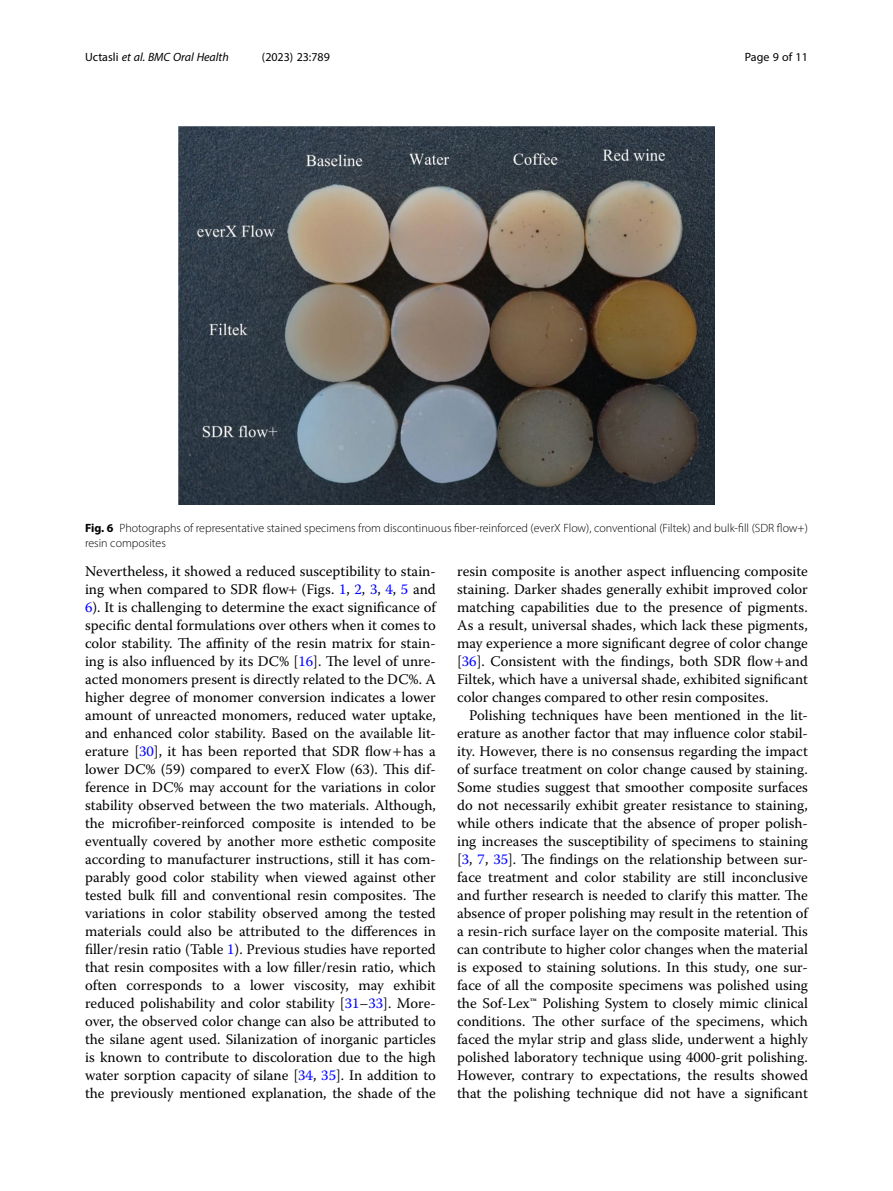
<style>
.page{position:relative;width:893px;height:1191px;background:#fff}
.page>*{position:absolute;margin:0;border:0;box-sizing:border-box;transform-origin:0 0}
.Body_Text_Indent{font:14.7px/18px "Warnock Pro";color:#000;text-align:justify}
.Figure_Caption{font:300 12px/15px "Myriad Pro";color:#000}
.t1{font:italic 12px "Myriad Pro";color:#000}
.t2{font:12px "Myriad Pro";color:#000}
.s1{font-style:normal}
.s2{font-weight:700}
.s3{color:#00f}
</style>
<div class="page">
<img style="left:178px;top:126px;width:536px;height:378px">
<p class="t1" style="left:85px;top:50px;width:145px"><span class="s1">Uctasli</span> et al. BMC Oral Health</p>
<p class="t2" style="left:262px;top:50px;width:70px">(2023) 23:789</p>
<p class="t2" style="left:745px;top:50px;width:65px">Page 9 of 11</p>
<p class="Figure_Caption" style="left:85px;top:520px;width:724px"><span class="s2">Fig. 6</span> Photographs of representative stained specimens from discontinuous fiber-reinforced (everX Flow), conventional (Filtek) and bulk-fill (SDR flow+) resin composites</p>
<p class="Body_Text_Indent" style="left:85px;top:562px;width:352px">Nevertheless, it showed a reduced susceptibility to stain&shy;ing when compared to SDR flow (Figs. <span class="s3">1</span>, <span class="s3">2</span>, <span class="s3">3</span>, <span class="s3">4</span>, <span class="s3">5</span> and <span class="s3">6</span>). It is challenging to determine the exact significance of specific dental formulations over others when it comes to color stability. The affinity of the resin matrix for stain&shy;ing is also influenced by its DC% [<span class="s3">16</span>]. The level of unre&shy;acted monomers present is directly related to the DC%. A higher degree of monomer conversion indicates a lower amount of unreacted monomers, reduced water uptake, and enhanced color stability. Based on the available lit&shy;erature [<span class="s3">30</span>], it has been reported that SDR flow has a lower DC% (59) compared to everX Flow (63). This dif&shy;ference in DC% may account for the variations in color stability observed between the two materials. Although, the microfiber-reinforced composite is intended to be eventually covered by another more esthetic composite according to manufacturer instructions, still it has com&shy;parably good color stability when viewed against other tested bulk fill and conventional resin composites. The variations in color stability observed among the tested materials could also be attributed to the differences in filler/resin ratio (Table <span class="s3">1</span>). Previous studies have reported that resin composites with a low filler/resin ratio, which often corresponds to a lower viscosity, may exhibit reduced polishability and color stability [<span class="s3">31</span>–<span class="s3">33</span>]. More&shy;over, the observed color change can also be attributed to the silane agent used. Silanization of inorganic particles is known to contribute to discoloration due to the high water sorption capacity of silane [<span class="s3">34</span>, <span class="s3">35</span>]. In addition to the previously mentioned explanation, the shade of the</p>
<p class="Body_Text_Indent" style="left:457px;top:562px;width:352px">resin composite is another aspect influencing composite staining. Darker shades generally exhibit improved color matching capabilities due to the presence of pigments.<br>As a result, universal shades, which lack these pigments, may experience a more significant degree of color change [<span class="s3">36</span>]. Consistent with the findings, both SDR flow and Filtek, which have a universal shade, exhibited significant color changes compared to other resin composites.</p>
<p class="Body_Text_Indent" style="left:457px;top:706px;width:352px;text-indent:12px">Polishing techniques have been mentioned in the lit&shy;erature as another factor that may influence color stabil&shy;ity. However, there is no consensus regarding the impact of surface treatment on color change caused by staining.<br>Some studies suggest that smoother composite surfaces do not necessarily exhibit greater resistance to staining, while others indicate that the absence of proper polish&shy;ing increases the susceptibility of specimens to staining [<span class="s3">3</span>, <span class="s3">7</span>, <span class="s3">35</span>]. The findings on the relationship between sur&shy;face treatment and color stability are still inconclusive and further research is needed to clarify this matter. The absence of proper polishing may result in the retention of a resin-rich surface layer on the composite material. This can contribute to higher color changes when the material is exposed to staining solutions. In this study, one sur&shy;face of all the composite specimens was polished using the Sof-Lex™ Polishing System to closely mimic clinical conditions. The other surface of the specimens, which faced the mylar strip and glass slide, underwent a highly polished laboratory technique using 4000-grit polishing.<br>However, contrary to expectations, the results showed that the polishing technique did not have a significant</p>
</div>
